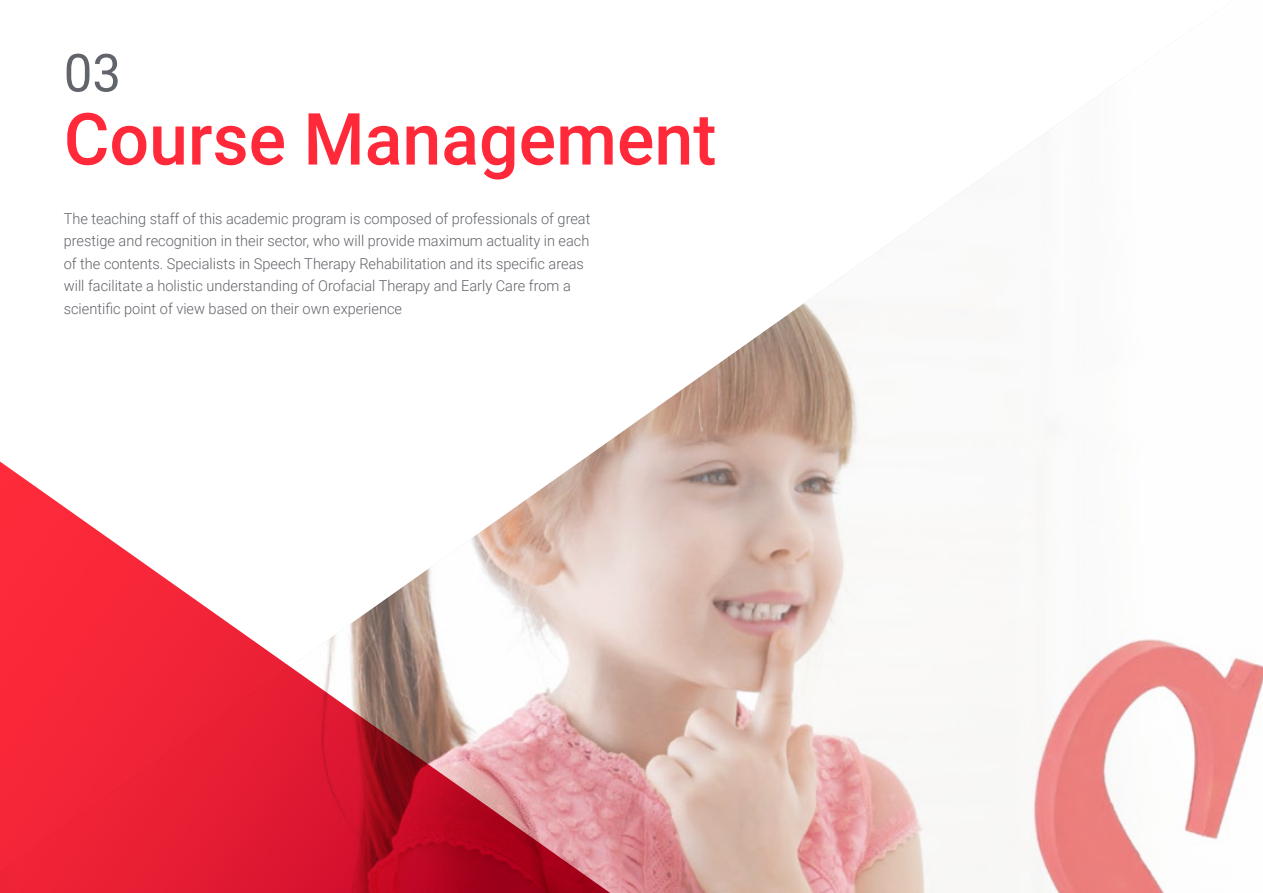
<style>
.page{position:relative;width:1263px;height:893px;background:#fff}
.page>*{position:absolute;margin:0;border:0;box-sizing:border-box;transform-origin:0 0}
.t1{font:500 72px "Roboto";color:#ff293a}
.t2{font:52.5px "Roboto";color:#61646a}
.t3{font:300 15px/22.5px "Roboto";color:#61646a}
</style>
<div class="page">
<img style="left:602px;top:130px;width:661px;height:763px">
<svg style="left:0;top:446px;width:640px;height:447px"></svg>
<h2 class="t2" style="left:64px;top:36px;width:59px">03</h2>
<h1 class="t1" style="left:64px;top:89px;width:654px">Course Management</h1>
<p class="t3" style="left:64px;top:207px;width:528px">The teaching staff of this academic program is composed of professionals of great prestige and recognition in their sector, who will provide maximum actuality in each of the contents. Specialists in Speech Therapy Rehabilitation and its specific areas will facilitate a holistic understanding of Orofacial Therapy and Early Care from a scientific point of view based on their own experience</p>
</div>
